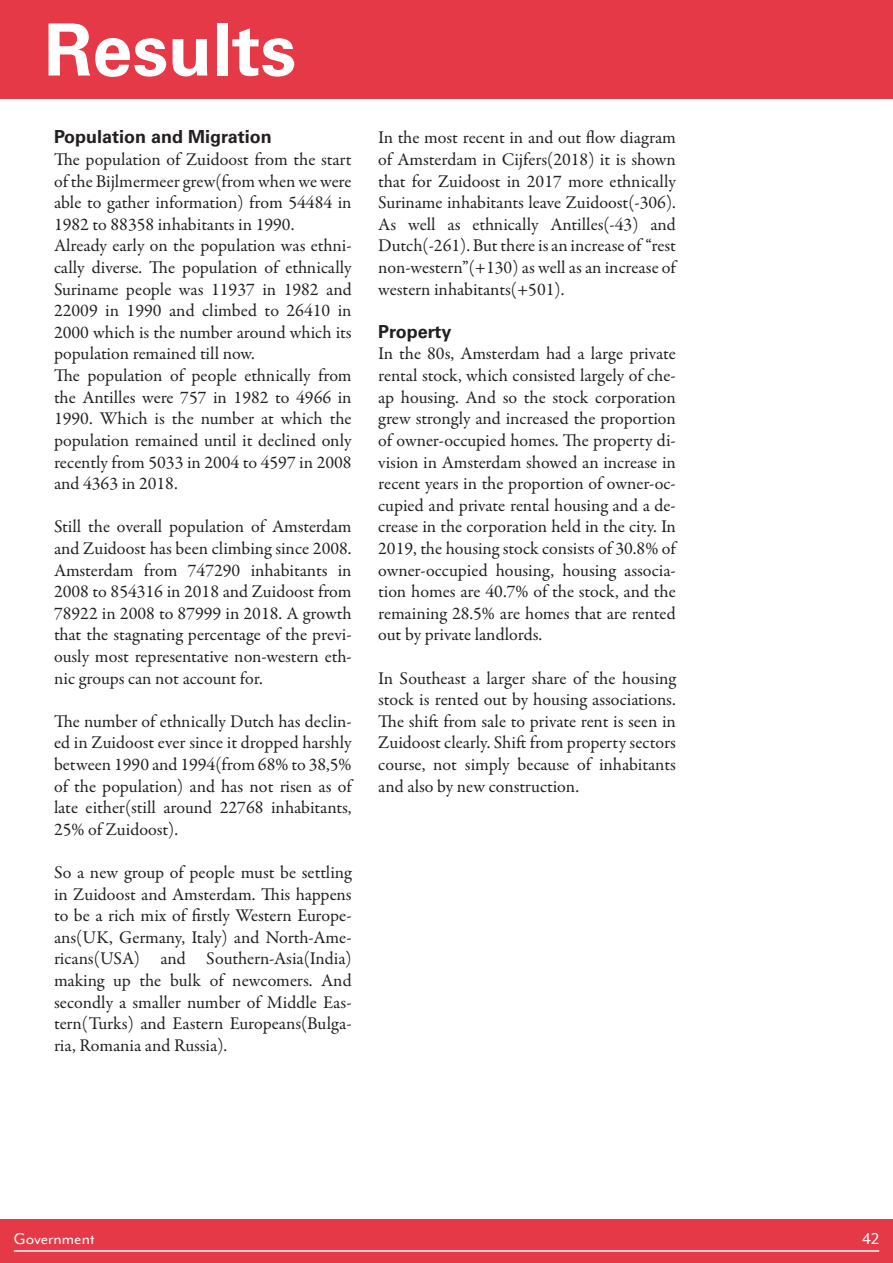
<style>
.page{position:relative;width:893px;height:1263px;background:#fff}
.page>*{position:absolute;margin:0;border:0;box-sizing:border-box;transform-origin:0 0}
.t1{font:700 72px "Univers LT Std";color:#fff}
.t2{font:700 72px "Mr Eaves Mod OT";color:#fff}
.t3{font:18px/21.6px "Garamond Premr Pro";color:#231f20;text-align:justify}
.t4{font:700 18px "Univers LT Std";color:#231f20}
.t5{font:18px "Mr Eaves Mod OT";color:#fff}
</style>
<div class="page">
<div style="left:0;top:1220px;width:893px;height:43px;background:#e63947"></div>
<hr style="left:14px;top:1250px;width:865px;height:2px;background:#fff">
<div style="left:0;top:0;width:893px;height:99px;background:#e63947"></div>
<p class="t1" style="left:44px;top:8px;width:254px">Results</p>
<h1 class="t2" style="left:44px;top:11px;width:126px">Title</h1>
<p class="t4" style="left:54px;top:127px;width:219px">Population and Migration</p>
<p class="t3" style="left:54px;top:149px;width:299px">The population of Zuidoost from the start of the Bijlmermeer grew(from when we were able to gather information) from 54484 in 1982 to 88358 inhabitants in 1990.</p>
<p class="t3" style="left:54px;top:235px;width:299px">Already early on the population was ethni&shy;cally diverse. The population of ethnically Suriname people was 11937 in 1982 and 22009 in 1990 and climbed to 26410 in 2000 which is the number around which its population remained till now.</p>
<p class="t3" style="left:54px;top:365px;width:299px">The population of people ethnically from the Antilles were 757 in 1982 to 4966 in 1990. Which is the number at which the population remained until it declined only recently from 5033 in 2004 to 4597 in 2008 and 4363 in 2018.</p>
<p class="t3" style="left:54px;top:516px;width:299px">Still the overall population of Amsterdam and Zuidoost has been climbing since 2008.<br>Amsterdam from 747290 inhabitants in 2008 to 854316 in 2018 and Zuidoost from 78922 in 2008 to 87999 in 2018. A growth that the stagnating percentage of the previ&shy;ously most representative non-western eth&shy;nic groups can not account for.</p>
<p class="t3" style="left:54px;top:711px;width:299px">The number of ethnically Dutch has declin&shy;ed in Zuidoost ever since it dropped harshly between 1990 and 1994(from 68% to 38,5% of the population) and has not risen as of late either(still around 22768 inhabitants, 25% of Zuidoost).</p>
<p class="t3" style="left:54px;top:862px;width:299px">So a new group of people must be settling in Zuidoost and Amsterdam. This happens to be a rich mix of firstly Western Europe&shy;ans(UK, Germany, Italy) and North-Ame&shy;ricans(USA) and Southern-Asia(India) making up the bulk of newcomers. And secondly a smaller number of Middle Eas&shy;tern(Turks) and Eastern Europeans(Bulga&shy;ria, Romania and Russia).</p>
<p class="t3" style="left:378px;top:127px;width:299px">In the most recent in and out flow diagram of Amsterdam in Cijfers(2018) it is shown that for Zuidoost in 2017 more ethnically Suriname inhabitants leave Zuidoost(-306).<br>As well as ethnically Antilles(-43) and Dutch(-261). But there is an increase of “rest non-western”(+130) as well as an increase of western inhabitants(+501).</p>
<p class="t4" style="left:378px;top:321px;width:75px">Property</p>
<p class="t3" style="left:378px;top:343px;width:299px">In the 80s, Amsterdam had a large private rental stock, which consisted largely of che&shy;ap housing. And so the stock corporation grew strongly and increased the proportion of owner-occupied homes. The property di&shy;vision in Amsterdam showed an increase in recent years in the proportion of owner-oc&shy;cupied and private rental housing and a de&shy;crease in the corporation held in the city. In 2019, the housing stock consists of 30.8% of owner-occupied housing, housing associa&shy;tion homes are 40.7% of the stock, and the remaining 28.5% are homes that are rented out by private landlords.</p>
<p class="t3" style="left:378px;top:667px;width:299px">In Southeast a larger share of the housing stock is rented out by housing associations.<br>The shift from sale to private rent is seen in Zuidoost clearly. Shift from property sectors course, not simply because of inhabitants and also by new construction.</p>
<p class="t5" style="left:14px;top:1229px;width:83px">Government</p>
<p class="t5" style="left:862px;top:1229px;width:19px">42</p>
</div>
